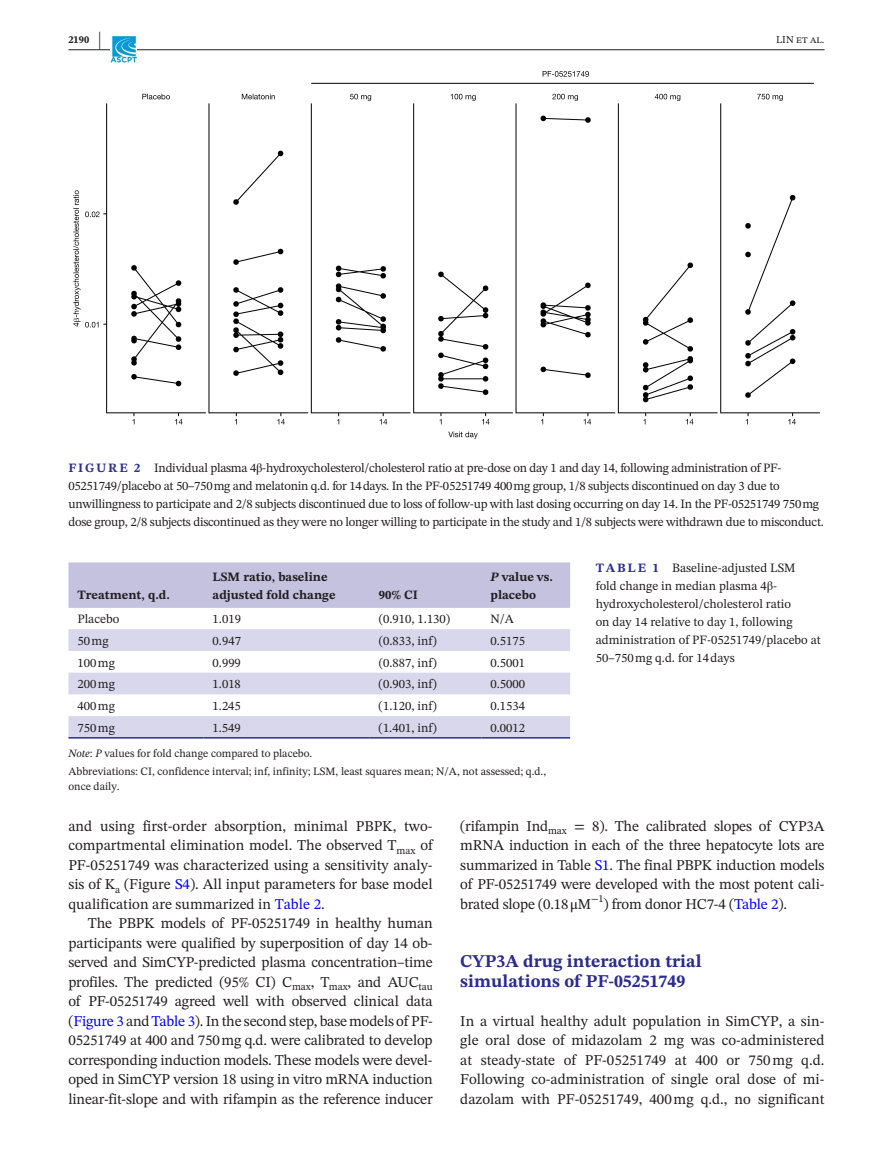
<style>
.page{position:relative;width:893px;height:1174px;background:#fff}
.page>*{position:absolute;margin:0;border:0;box-sizing:border-box;transform-origin:0 0}
.t1{font:700 18px/19.5px "STIX Two Text";color:#2c2d8c}
.t2{font:15px/19.5px "STIX Two Text";letter-spacing:-.01em;color:#231f20;text-align:justify}
.t3{font:12.75px/18px "STIX Two Text";letter-spacing:-.02em;color:#231f20}
.t4{font:12.75px/18px "STIX Two Text";color:#231f20}
.t5{font:700 12.75px/17.2px "STIX Two Text";color:#231f20}
.t6{font:11.25px/18px "STIX Two Text";color:#231f20}
.t7{font:10.5px "STIX Two Text";color:#231f20}
.t8{font:700 10.5px "STIX Two Text";color:#231f20}
.s1{font-size:21px}
.s2{font-weight:700;color:#2c2d8c}
.s3{font-family:"STIX"}
.s4{font-style:italic}
.s5{color:#00f}
</style>
<div class="page">
<hr style="left:68px;top:49px;width:756px;height:1px;background:#231f20">
<img style="left:111px;top:37px;width:25px;height:25px">
<img style="left:73px;top:71px;width:747px;height:368px">
<div style="left:68px;top:562px;width:502px;height:46px;background:#c4c2df"></div>
<svg style="left:68px;top:629px;width:502px;height:109px;fill:#d9d7eb"></svg>
<hr style="left:68px;top:737px;width:136px;height:1px;background:#2c2d8c">
<hr style="left:204px;top:737px;width:166px;height:1px;background:#2c2d8c">
<hr style="left:370px;top:737px;width:111px;height:1px;background:#2c2d8c">
<hr style="left:482px;top:737px;width:88px;height:1px;background:#2c2d8c">
<p class="t8" style="left:68px;top:32px;width:34px">2190 <span class="s1">|</span></p>
<p class="t7" style="left:776px;top:32px;width:50px">LIN et al.</p>
<p class="t3" style="left:68px;top:458px;width:757px"><span class="s2">F I G U R E 2</span> Individual plasma 4<span class="s3">β</span>-hydroxycholesterol/cholesterol ratio at pre-dose on day 1 and day 14, following administration of PF-05251749/placebo at 50–750mg and melatonin q.d. for 14days. In the PF-05251749 400mg group, 1/8 subjects discontinued on day 3 due to unwillingness to participate and 2/8 subjects discontinued due to loss of follow-up with last dosing occurring on day 14. In the PF-05251749 750mg dose group, 2/8 subjects discontinued as they were no longer willing to participate in the study and 1/8 subjects were withdrawn due to misconduct.</p>
<p class="t5" style="left:77px;top:586px;width:94px">Treatment, q.d.</p>
<p class="t5" style="left:213px;top:569px;width:124px">LSM ratio, baseline adjusted fold change</p>
<p class="t5" style="left:379px;top:586px;width:41px">90% CI</p>
<p class="t5" style="left:490px;top:569px;width:64px"><span class="s4">P</span> value vs. placebo</p>
<p class="t4" style="left:77px;top:610px;width:43px">Placebo</p>
<p class="t3" style="left:213px;top:610px;width:30px">1.019</p>
<p class="t3" style="left:379px;top:610px;width:73px">(0.910, 1.130)</p>
<p class="t3" style="left:490px;top:610px;width:25px">N/A</p>
<p class="t3" style="left:77px;top:631px;width:33px">50mg</p>
<p class="t3" style="left:213px;top:631px;width:30px">0.947</p>
<p class="t3" style="left:379px;top:631px;width:60px">(0.833, inf)</p>
<p class="t3" style="left:490px;top:631px;width:36px">0.5175</p>
<p class="t3" style="left:77px;top:653px;width:39px">100mg</p>
<p class="t3" style="left:213px;top:653px;width:30px">0.999</p>
<p class="t3" style="left:379px;top:653px;width:60px">(0.887, inf)</p>
<p class="t3" style="left:490px;top:653px;width:36px">0.5001</p>
<p class="t3" style="left:77px;top:675px;width:39px">200mg</p>
<p class="t3" style="left:213px;top:675px;width:30px">1.018</p>
<p class="t3" style="left:379px;top:675px;width:60px">(0.903, inf)</p>
<p class="t3" style="left:490px;top:675px;width:36px">0.5000</p>
<p class="t3" style="left:77px;top:697px;width:39px">400mg</p>
<p class="t3" style="left:213px;top:697px;width:30px">1.245</p>
<p class="t3" style="left:379px;top:697px;width:60px">(1.120, inf)</p>
<p class="t3" style="left:490px;top:697px;width:36px">0.1534</p>
<p class="t3" style="left:77px;top:718px;width:39px">750mg</p>
<p class="t3" style="left:213px;top:718px;width:30px">1.549</p>
<p class="t3" style="left:379px;top:718px;width:60px">(1.401, inf)</p>
<p class="t3" style="left:490px;top:718px;width:36px">0.0012</p>
<p class="t6" style="left:68px;top:744px;width:479px"><span class="s4">Note</span>: <span class="s4">P</span> values for fold change compared to placebo.<br>Abbreviations: CI, confidence interval; inf, infinity; LSM, least squares mean; N/A, not assessed; q.d.,</p>
<p class="t6" style="left:68px;top:777px;width:53px">once daily.</p>
<p class="t4" style="left:596px;top:559px;width:227px"><span class="s2">TABLE 1</span> Baseline-adjusted LSM<br>fold change in median plasma 4<span class="s3">β&shy;</span>hydroxycholesterol/cholesterol ratio<br>on day 14 relative to day 1, following administration of PF-05251749/placebo at 50–750mg q.d. for 14days</p>
<p class="t2" style="left:68px;top:816px;width:366px">and using first-order absorption, minimal PBPK, two&shy;compartmental elimination model. The observed T<sub>max</sub> of PF-05251749 was characterized using a sensitivity analy&shy;sis of K<sub>a</sub> (Figure <span class="s5">S4</span>). All input parameters for base model qualification are summarized in <span class="s5">Table 2</span>.</p>
<p class="t2" style="left:68px;top:913px;width:366px;text-indent:20px">The PBPK models of PF-05251749 in healthy human participants were qualified by superposition of day 14 ob&shy;served and SimCYP-predicted plasma concentration–time profiles. The predicted (95% CI) C<sub>max</sub>, T<sub>max</sub>, and AUC<sub>tau </sub>of PF-05251749 agreed well with observed clinical data (<span class="s5">Figure 3</span> and <span class="s5">Table 3</span>). In the second step, base models of PF-05251749 at 400 and 750mg q.d. were calibrated to develop corresponding induction models. These models were devel&shy;oped in SimCYP version 18 using in vitro mRNA induction linear-fit-slope and with rifampin as the reference inducer</p>
<p class="t2" style="left:460px;top:816px;width:366px">(rifampin Ind<sub>max</sub> = 8). The calibrated slopes of CYP3A mRNA induction in each of the three hepatocyte lots are summarized in Table <span class="s5">S1</span>. The final PBPK induction models of PF-05251749 were developed with the most potent cali&shy;brated slope (0.18<span class="s3">μ</span>M</p>
<p class="t7" style="left:591px;top:891px;width:14px">−1</p>
<p class="t2" style="left:603px;top:894px;width:185px">) from donor HC7-4 (<span class="s5">Table 2</span>).</p>
<p class="t1" style="left:460px;top:952px;width:243px">CYP3A drug interaction trial simulations of PF-05251749</p>
<p class="t2" style="left:460px;top:1011px;width:366px">In a virtual healthy adult population in SimCYP, a sin&shy;gle oral dose of midazolam 2 mg was co-administered at steady-state of PF-05251749 at 400 or 750mg q.d.<br>Following co-administration of single oral dose of mi&shy;dazolam with PF-05251749, 400mg q.d., no significant</p>
</div>
